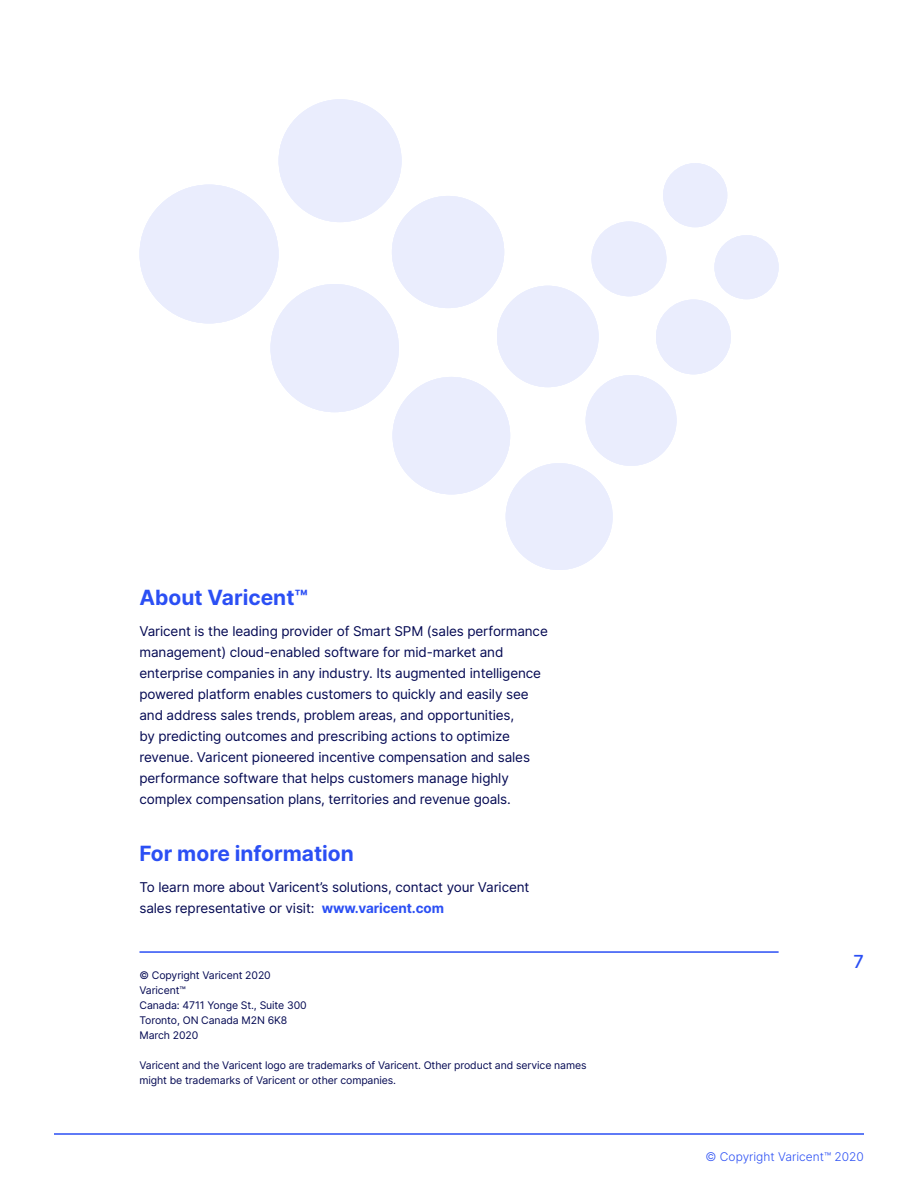
<style>
.page{position:relative;width:918px;height:1188px;background:#fff}
.page>*{position:absolute;margin:0;border:0;box-sizing:border-box;transform-origin:0 0}
.t1{font:700 21px "Inter";color:#2b4ff4}
.t2{font:500 18px "Inter";color:#2b4ff4}
.t3{font:13.5px/21px "Inter";letter-spacing:-.01em;color:#030852}
.t4{font:300 12px "Inter";color:#2b4ff4}
.t5{font:10.5px/15px "Inter";letter-spacing:-.01em;color:#030852}
.s1{font-weight:700;color:#2b4ff4}
</style>
<div class="page">
<hr style="left:54px;top:1133px;width:810px;height:2px;background:#2b4ff4">
<hr style="left:140px;top:951px;width:639px;height:2px;background:#2b4ff4">
<div style="left:140px;top:185px;width:139px;height:138px;background:#eaedfd;border-radius:69px"></div>
<div style="left:279px;top:99px;width:123px;height:123px;background:#eaedfd;border-radius:61px"></div>
<div style="left:270px;top:284px;width:129px;height:128px;background:#eaedfd;border-radius:64px"></div>
<div style="left:392px;top:196px;width:112px;height:112px;background:#eaedfd;border-radius:56px"></div>
<div style="left:393px;top:377px;width:117px;height:117px;background:#eaedfd;border-radius:59px"></div>
<div style="left:497px;top:286px;width:102px;height:101px;background:#eaedfd;border-radius:51px"></div>
<div style="left:506px;top:463px;width:107px;height:107px;background:#eaedfd;border-radius:53px"></div>
<div style="left:586px;top:375px;width:91px;height:91px;background:#eaedfd;border-radius:45px"></div>
<div style="left:592px;top:222px;width:74px;height:74px;background:#eaedfd;border-radius:37px"></div>
<div style="left:656px;top:300px;width:75px;height:74px;background:#eaedfd;border-radius:37px"></div>
<div style="left:663px;top:163px;width:64px;height:64px;background:#eaedfd;border-radius:32px"></div>
<div style="left:714px;top:235px;width:65px;height:64px;background:#eaedfd;border-radius:32px"></div>
<h1 class="t1" style="left:140px;top:582px;width:170px">About Varicent™</h1>
<p class="t3" style="left:140px;top:621px;width:410px">Varicent is the leading provider of Smart SPM (sales performance management) cloud-enabled software for mid-market and enterprise companies in any industry. Its augmented intelligence powered platform enables customers to quickly and easily see and address sales trends, problem areas, and opportunities,<br>by predicting outcomes and prescribing actions to optimize revenue. Varicent pioneered incentive compensation and sales performance software that helps customers manage highly complex compensation plans, territories and revenue goals.</p>
<h1 class="t1" style="left:140px;top:838px;width:216px">For more information</h1>
<p class="t3" style="left:140px;top:876px;width:392px">To learn more about Varicent’s solutions, contact your Varicent sales representative or visit: <span class="s1">www.varicent.com</span></p>
<p class="t5" style="left:140px;top:968px;width:169px">© Copyright Varicent 2020<br>Varicent™<br>Canada: 4711 Yonge St., Suite 300<br>Toronto, ON Canada M2N 6K8<br>March 2020</p>
<p class="t5" style="left:140px;top:1058px;width:449px">Varicent and the Varicent logo are trademarks of Varicent. Other product and service names might be trademarks of Varicent or other companies.</p>
<h2 class="t2" style="left:854px;top:949px;width:12px">7</h2>
<p class="t4" style="left:706px;top:1148px;width:160px">© Copyright Varicent™ 2020</p>
</div>
